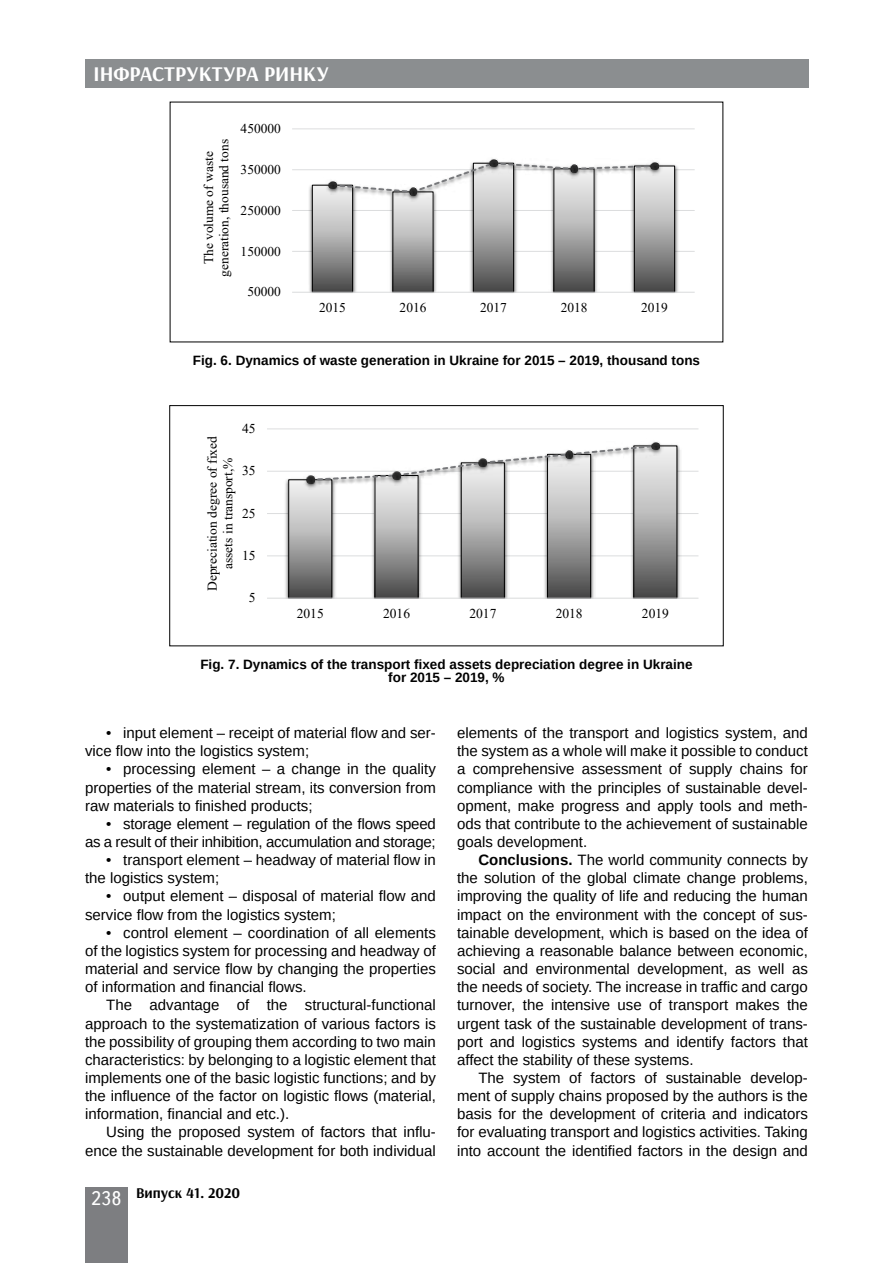
<style>
.page{position:relative;width:893px;height:1263px;background:#fff}
.page>*{position:absolute;margin:0;border:0;box-sizing:border-box;transform-origin:0 0}
.t1{font:700 21px "Arsenal";color:#fff}
.t2{font:15px/18.1px "Arimo";color:#000;text-align:justify}
.t3{font:700 15px "Arsenal";color:#000}
.t4{font:700 13.5px/13.5px "Arimo";color:#000;text-align:center}
.t5{font:13.5px/15.6px "Times New Roman";color:#000;text-align:center}
.t6{font:13.35px "Times New Roman";color:#000}
.s1{font-family:"Ukrainian Text";font-weight:400;font-size:19.5px;color:#fff}
.s2{font-weight:700}
</style>
<div class="page">
<div style="left:85px;top:59px;width:723px;height:29px;background:#8b8e90"></div>
<div style="left:85px;top:1186px;width:43px;height:76px;background:#7d7e81"></div>
<hr style="left:292px;top:251px;width:403px;height:1px;background:#dcddde">
<hr style="left:292px;top:210px;width:403px;height:1px;background:#dcddde">
<hr style="left:292px;top:169px;width:403px;height:1px;background:#dcddde">
<hr style="left:292px;top:128px;width:403px;height:1px;background:#dcddde">
<img style="left:307px;top:184px;width:51px;height:108px">
<img style="left:387px;top:200px;width:52px;height:92px">
<img style="left:468px;top:200px;width:51px;height:92px">
<img style="left:548px;top:200px;width:52px;height:92px">
<img style="left:629px;top:164px;width:51px;height:128px">
<div style="left:312px;top:185px;width:41px;height:107px;background:linear-gradient(to bottom,#fff,#525252)"></div>
<div style="left:312px;top:185px;width:41px;height:108px;border:1px solid #000"></div>
<div style="left:393px;top:192px;width:40px;height:100px;background:linear-gradient(to bottom,#fff,#525252)"></div>
<div style="left:392px;top:191px;width:41px;height:102px;border:1px solid #000"></div>
<svg style="left:475px;top:200px;width:37px;height:91px"></svg>
<div style="left:473px;top:163px;width:41px;height:130px;border:1px solid #000"></div>
<svg style="left:555px;top:200px;width:37px;height:91px"></svg>
<div style="left:553px;top:168px;width:41px;height:125px;border:1px solid #000"></div>
<div style="left:634px;top:166px;width:41px;height:126px;background:linear-gradient(to bottom,#fff,#535353)"></div>
<div style="left:634px;top:166px;width:41px;height:127px;border:1px solid #000"></div>
<hr style="left:292px;top:292px;width:403px;height:1px;background:#dcddde">
<img style="left:326px;top:176px;width:335px;height:24px">
<img style="left:323px;top:178px;width:6px;height:18px">
<img style="left:404px;top:196px;width:18px;height:6px">
<img style="left:658px;top:162px;width:5px;height:14px">
<svg style="left:329px;top:159px;width:329px;height:37px"></svg>
<hr style="left:267px;top:555px;width:431px;height:1px;background:#dcddde">
<hr style="left:267px;top:513px;width:431px;height:1px;background:#dcddde">
<hr style="left:267px;top:471px;width:431px;height:1px;background:#dcddde">
<hr style="left:267px;top:428px;width:431px;height:1px;background:#dcddde">
<img style="left:283px;top:478px;width:54px;height:120px">
<img style="left:369px;top:488px;width:55px;height:110px">
<img style="left:455px;top:488px;width:55px;height:110px">
<img style="left:542px;top:488px;width:54px;height:110px">
<img style="left:628px;top:444px;width:55px;height:154px">
<div style="left:289px;top:480px;width:43px;height:118px;background:linear-gradient(to bottom,#fff,#535353)"></div>
<div style="left:288px;top:479px;width:44px;height:120px;border:1px solid #000"></div>
<svg style="left:377px;top:488px;width:39px;height:109px"></svg>
<svg style="left:463px;top:488px;width:40px;height:109px"></svg>
<div style="left:461px;top:462px;width:44px;height:137px;border:1px solid #000"></div>
<svg style="left:549px;top:488px;width:40px;height:109px"></svg>
<div style="left:547px;top:454px;width:44px;height:145px;border:1px solid #000"></div>
<div style="left:634px;top:446px;width:43px;height:152px;background:linear-gradient(to bottom,#fff,#525252)"></div>
<div style="left:633px;top:445px;width:44px;height:154px;border:1px solid #000"></div>
<hr style="left:267px;top:598px;width:431px;height:1px;background:#dcddde">
<img style="left:319px;top:456px;width:343px;height:32px">
<img style="left:301px;top:478px;width:18px;height:12px">
<img style="left:387px;top:483px;width:18px;height:3px">
<img style="left:654px;top:441px;width:10px;height:15px">
<svg style="left:306px;top:442px;width:353px;height:41px"></svg>
<div style="left:169px;top:405px;width:555px;height:241px;border:1px solid #000"></div>
<h1 class="t1" style="left:94px;top:61px;width:237px">ІНФРАСТРУКТУРА РИНКУ</h1>
<p class="t6" style="left:215px;top:277px;width:139px;rotate:-90deg">generation, thousand tons</p>
<p class="t5" style="left:200px;top:264px;width:114px;rotate:-90deg">The volume of waste</p>
<p class="t6" style="left:241px;top:119px;width:42px">450000</p>
<p class="t6" style="left:241px;top:160px;width:42px">350000</p>
<p class="t6" style="left:241px;top:201px;width:42px">250000</p>
<p class="t6" style="left:241px;top:242px;width:42px">150000</p>
<p class="t6" style="left:247px;top:283px;width:35px">50000</p>
<p class="t6" style="left:319px;top:298px;width:28px">2015</p>
<p class="t6" style="left:400px;top:298px;width:28px">2016</p>
<p class="t6" style="left:480px;top:298px;width:28px">2017</p>
<p class="t6" style="left:561px;top:298px;width:28px">2018</p>
<p class="t6" style="left:641px;top:298px;width:28px">2019</p>
<p class="t4" style="left:193px;top:354px;width:509px">Fig. 6. Dynamics of waste generation in Ukraine for 2015 – 2019, thousand tons</p>
<p class="t5" style="left:242px;top:420px;width:15px">45</p>
<p class="t5" style="left:204px;top:591px;width:157px;rotate:-90deg">Depreciation degree of fixed assets in transport,%</p>
<p class="t5" style="left:242px;top:463px;width:15px">35</p>
<p class="t5" style="left:242px;top:505px;width:15px">25</p>
<p class="t5" style="left:242px;top:547px;width:15px">15</p>
<p class="t5" style="left:249px;top:590px;width:8px">5</p>
<p class="t5" style="left:297px;top:606px;width:29px">2015</p>
<p class="t5" style="left:383px;top:606px;width:29px">2016</p>
<p class="t5" style="left:469px;top:606px;width:29px">2017</p>
<p class="t5" style="left:556px;top:606px;width:29px">2018</p>
<p class="t5" style="left:642px;top:606px;width:29px">2019</p>
<p class="t4" style="left:200px;top:657px;width:494px">Fig. 7. Dynamics of the transport fixed assets depreciation degree in Ukraine for 2015 – 2019, %</p>
<p class="t2" style="left:85px;top:724px;width:352px;text-indent:21px">• input element – receipt of material flow and ser&shy;vice flow into the logistics system;</p>
<p class="t2" style="left:85px;top:760px;width:352px;text-indent:21px">• processing element – a change in the quality properties of the material stream, its conversion from raw materials to finished products;</p>
<p class="t2" style="left:85px;top:815px;width:352px;text-align:right">• storage element – regulation of the flows speed<br>as a result of their inhibition, accumulation and storage;</p>
<p class="t2" style="left:85px;top:851px;width:352px;text-indent:21px">• transport element – headway of material flow in the logistics system;</p>
<p class="t2" style="left:85px;top:887px;width:352px;text-indent:21px">• output element – disposal of material flow and service flow from the logistics system;</p>
<p class="t2" style="left:85px;top:924px;width:352px;text-indent:21px">• control element – coordination of all elements of the logistics system for processing and headway of material and service flow by changing the properties of information and financial flows.</p>
<p class="t2" style="left:85px;top:996px;width:352px;text-indent:21px">The advantage of the structural-functional approach to the systematization of various factors is the possibility of grouping them according to two main characteristics: by belonging to a logistic element that implements one of the basic logistic functions; and by the influence of the factor on logistic flows (material, information, financial and etc.).</p>
<p class="t2" style="left:85px;top:1123px;width:352px;text-align:right">Using the proposed system of factors that influ&shy;ence the sustainable development for both individual</p>
<p class="t3" style="left:91px;top:1183px;width:151px"><span class="s1">238</span> Випуск 41. 2020</p>
<p class="t2" style="left:457px;top:724px;width:352px">elements of the transport and logistics system, and the system as a whole will make it possible to conduct a comprehensive assessment of supply chains for compliance with the principles of sustainable devel&shy;opment, make progress and apply tools and meth&shy;ods that contribute to the achievement of sustainable goals development.</p>
<p class="t2" style="left:457px;top:851px;width:352px;text-indent:21px"><span class="s2">Conclusions.</span> The world community connects by the solution of the global climate change problems, improving the quality of life and reducing the human impact on the environment with the concept of sus&shy;tainable development, which is based on the idea of achieving a reasonable balance between economic, social and environmental development, as well as the needs of society. The increase in traffic and cargo turnover, the intensive use of transport makes the urgent task of the sustainable development of trans&shy;port and logistics systems and identify factors that affect the stability of these systems.</p>
<p class="t2" style="left:457px;top:1069px;width:352px;text-indent:21px">The system of factors of sustainable develop&shy;ment of supply chains proposed by the authors is the basis for the development of criteria and indicators for evaluating transport and logistics activities. Taking into account the identified factors in the design and</p>
</div>
